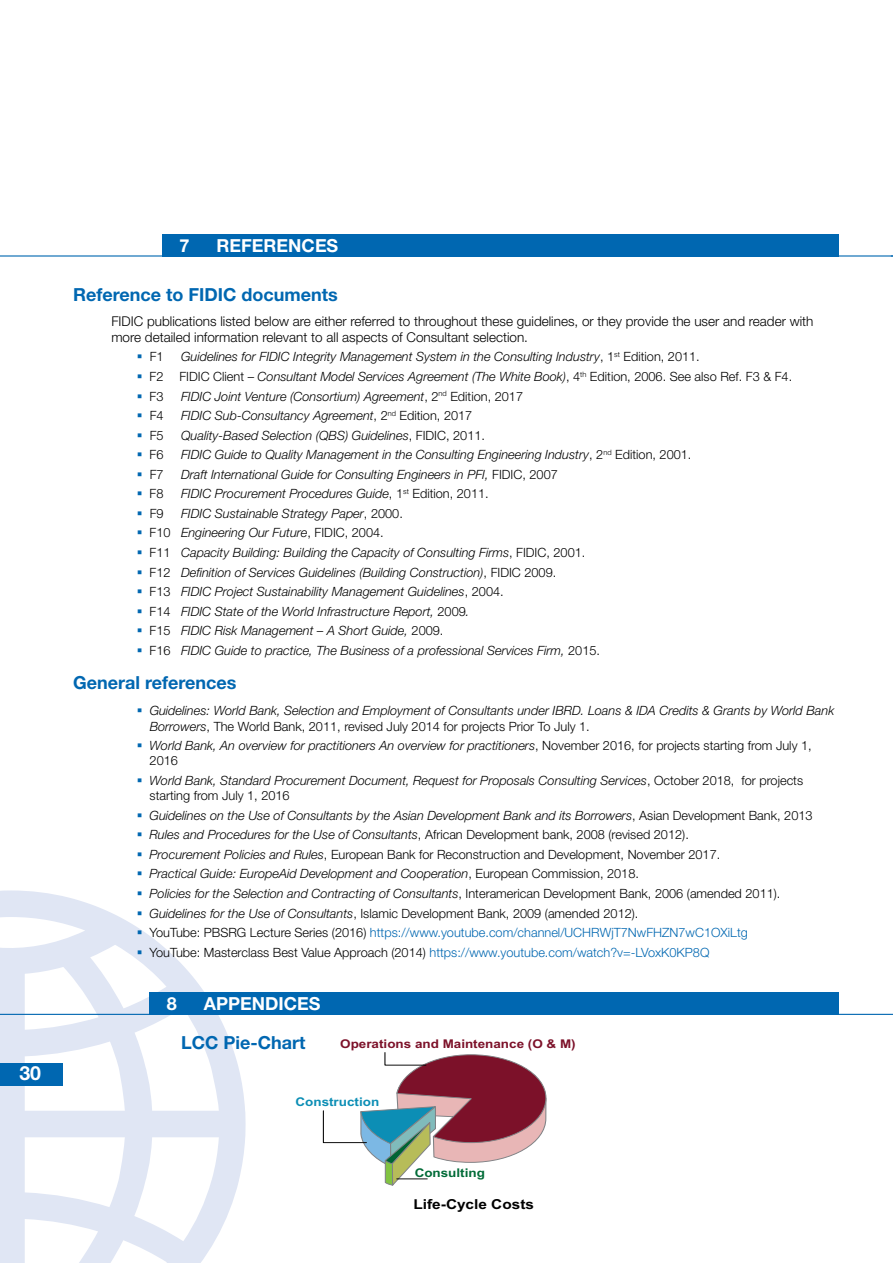
<style>
.page{position:relative;width:893px;height:1263px;background:#fff}
.page>*{position:absolute;margin:0;border:0;box-sizing:border-box;transform-origin:0 0}
.t1{font:700 19.5px "Helvetica Neue LT Std";color:#fff}
.t2{font:700 18px "Helvetica Neue LT Std";color:#0067b1}
.t3{font:700 18px "Helvetica Neue LT Std";color:#fff}
.t4{font:700 13.8px "Arial";color:#000;scale:1.12 1}
.t5{font:300 13.5px/16.2px "Helvetica Neue LT Std";color:#000}
.t6{font:italic 300 12.75px/19.5px "Helvetica Neue LT Std";color:#000}
.t7{font:300 12.75px/19.5px "Helvetica Neue LT Std";color:#000}
.t8{font:700 12px "Arial";color:#7c1129;scale:1.12 1}
.t9{font:700 12px "Arial";color:#0c8eb5;scale:1.12 1}
.t10{font:700 12px "Arial";color:#006b37;scale:1.12 1}
.s1{font-style:normal}
.s2{font-style:italic}
.s3{color:#0067b1}
</style>
<div class="page">
<svg style="left:0;top:890px;width:246px;height:373px"></svg>
<div style="left:162px;top:234px;width:677px;height:23px;background:#0067b1"></div>
<hr style="left:0;top:255px;width:893px;height:2px;background:#0067b1">
<div style="left:0;top:1063px;width:62px;height:23px;background:#0067b1"></div>
<div style="left:150px;top:992px;width:689px;height:23px;background:#0067b1"></div>
<svg style="left:322px;top:1052px;width:225px;height:134px"></svg>
<hr style="left:0;top:1014px;width:893px;height:1px;background:#0067b1">
<svg style="left:138px;top:891px;width:4px;height:4px"></svg>
<svg style="left:138px;top:911px;width:4px;height:4px"></svg>
<svg style="left:138px;top:930px;width:4px;height:4px"></svg>
<svg style="left:138px;top:950px;width:4px;height:4px"></svg>
<h1 class="t1" style="left:19px;top:1061px;width:23px">30</h1>
<h2 class="t3" style="left:180px;top:234px;width:12px">7</h2>
<h2 class="t3" style="left:217px;top:234px;width:123px">REFERENCES</h2>
<h2 class="t2" style="left:73px;top:283px;width:266px">Reference to FIDIC documents</h2>
<p class="t5" style="left:111px;top:312px;width:703px">FIDIC publications listed below are either referred to throughout these guidelines, or they provide the user and reader with more detailed information relevant to all aspects of Consultant selection.</p>
<p class="t7" style="left:150px;top:347px;width:15px">F1</p>
<p class="t6" style="left:150px;top:347px;width:644px;text-indent:31px">Guidelines for FIDIC Integrity Management System in the Consulting Industry<span class="s1">, 1</span><sup>st</sup> <span class="s1">Edition, 2011.<br>F2 FIDIC Client –</span> Consultant Model Services Agreement (The White Book)<span class="s1">, 4</span><sup>th</sup> <span class="s1">Edition, 2006. See also Ref. F3 &amp; F4.<br>F3</span></p>
<p class="t6" style="left:181px;top:386px;width:343px">FIDIC Joint Venture (Consortium) Agreement<span class="s1">, 2</span><sup>nd</sup> <span class="s1">Edition, 2017</span></p>
<p class="t7" style="left:150px;top:405px;width:15px">F4</p>
<p class="t6" style="left:181px;top:406px;width:293px">FIDIC Sub-Consultancy Agreement<span class="s1">, 2</span><sup>nd</sup> <span class="s1">Edition, 2017</span></p>
<p class="t7" style="left:150px;top:425px;width:15px">F5</p>
<p class="t6" style="left:181px;top:425px;width:305px">Quality-Based Selection (QBS) Guidelines<span class="s1">, FIDIC, 2011.</span></p>
<p class="t7" style="left:150px;top:445px;width:15px">F6</p>
<p class="t6" style="left:181px;top:445px;width:512px">FIDIC Guide to Quality Management in the Consulting Engineering Industry<span class="s1">, 2</span><sup>nd</sup> <span class="s1">Edition, 2001.</span></p>
<p class="t7" style="left:150px;top:464px;width:15px">F7</p>
<p class="t6" style="left:181px;top:464px;width:378px">Draft International Guide for Consulting Engineers in PFI, <span class="s1">FIDIC, 2007</span></p>
<p class="t7" style="left:150px;top:484px;width:15px">F8</p>
<p class="t6" style="left:181px;top:484px;width:309px">FIDIC Procurement Procedures Guide<span class="s1">, 1</span><sup>st</sup> <span class="s1">Edition, 2011.</span></p>
<p class="t7" style="left:150px;top:503px;width:15px">F9</p>
<p class="t6" style="left:150px;top:503px;width:452px;text-indent:32px">FIDIC Sustainable Strategy Paper<span class="s1">, 2000.<br>F10</span> Engineering Our Future<span class="s1">, FIDIC, 2004.<br>F11</span> Capacity Building: Building the Capacity of Consulting Firms<span class="s1">, FIDIC, 2001.<br>F12</span> Definition of Services Guidelines (Building Construction)<span class="s1">, FIDIC 2009.<br>F13</span> FIDIC Project Sustainability Management Guidelines<span class="s1">, 2004.<br>F14</span> FIDIC State of the World Infrastructure Report, <span class="s1">2009</span>.<br><span class="s1">F15</span> FIDIC Risk Management – A Short Guide, <span class="s1">2009.<br>F16</span> FIDIC Guide to practice, The Business of a professional Services Firm, <span class="s1">2015.</span></p>
<h2 class="t2" style="left:73px;top:671px;width:165px">General references</h2>
<p class="t6" style="left:150px;top:703px;width:686px;line-height:15.3px">Guidelines: World Bank, Selection and Employment of Consultants under IBRD. Loans &amp; IDA Credits &amp; Grants by World Bank<br>Borrowers<span class="s1">, The World Bank, 2011, revised July 2014 for projects Prior To July 1.</span></p>
<p class="t6" style="left:150px;top:738px;width:664px;line-height:15.3px">World Bank, An overview for practitioners An overview for practitioners<span class="s1">, November 2016, for projects starting from July 1,<br>2016</span></p>
<p class="t6" style="left:150px;top:772px;width:655px;line-height:15.3px">World Bank, Standard Procurement Document, Request for Proposals Consulting Services<span class="s1">, October 2018, for projects starting from July 1, 2016</span></p>
<p class="t7" style="left:150px;top:805px;width:664px"><span class="s2">Guidelines on the Use of Consultants by the Asian Development Bank and its Borrowers</span>, Asian Development Bank, 2013<br><span class="s2">Rules and Procedures for the Use of Consultants</span>, African Development bank, 2008 (revised 2012).<br><span class="s2">Procurement Policies and Rules</span>, European Bank for Reconstruction and Development, November 2017.<br><span class="s2">Practical Guide: EuropeAid Development and Cooperation</span>, European Commission, 2018.<br><span class="s2">Policies for the Selection and Contracting of Consultants</span>, Interamerican Development Bank, 2006 (amended 2011).<br><span class="s2">Guidelines for the Use of Consultants</span>, Islamic Development Bank, 2009 (amended 2012).<br>YouTube: PBSRG Lecture Series (2016) <span class="s3">https://www.youtube.com/channel/UCHRWjT7NwFHZN7wC1OXiLtg<br></span>YouTube: Masterclass Best Value Approach (2014) <span class="s3">https://www.youtube.com/watch?v=-LVoxK0KP8Q</span></p>
<h2 class="t3" style="left:167px;top:992px;width:12px">8</h2>
<h2 class="t3" style="left:204px;top:992px;width:118px">APPENDICES</h2>
<h2 class="t2" style="left:181px;top:1031px;width:126px">LCC Pie-Chart</h2>
<p class="t8" style="left:340px;top:1036px;width:212px">Operations and Maintenance (O &amp; M)</p>
<p class="t9" style="left:296px;top:1094px;width:76px">Construction</p>
<p class="t10" style="left:415px;top:1164px;width:64px">Consulting</p>
<p class="t4" style="left:413px;top:1195px;width:109px">Life-Cycle Costs</p>
</div>
